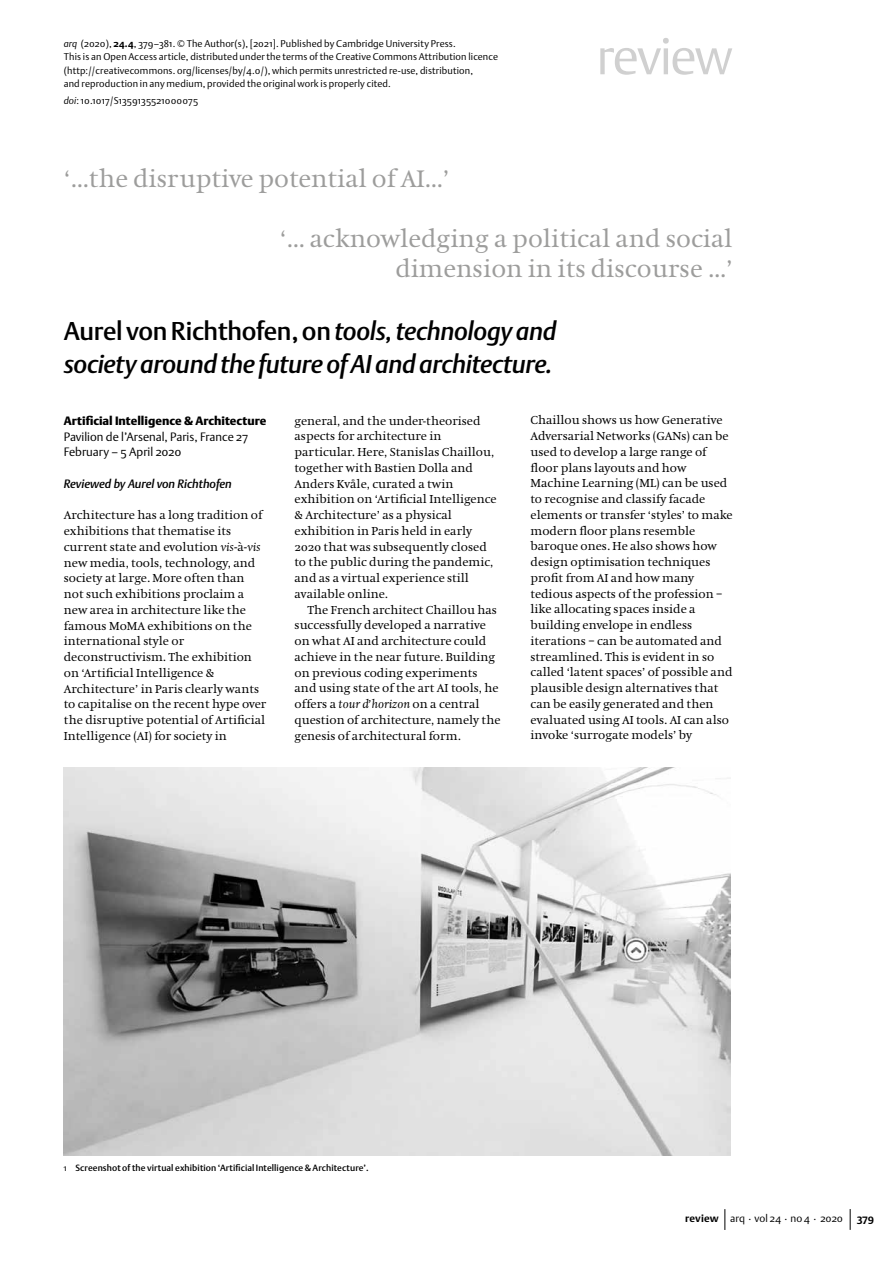
<style>
.page{position:relative;width:893px;height:1263px;background:#fff}
.page>*{position:absolute;margin:0;border:0;box-sizing:border-box;transform-origin:0 0}
.t1{font:51px "DTL Argo ST Light";letter-spacing:-.03em;color:#d0d0d0}
.t2{font:italic 25.5px/33px "DTL Argo ST Medium";letter-spacing:-.01em;color:#000}
.t3{font:24.75px/30px "Hollander";color:#9d9d9c;text-align:right}
.t4{font:12px/15.8px "Hollander";color:#000}
.t5{font:12px/15.8px "DTL Argo ST Light";color:#000}
.t6{font:12px "DTL Argo ST Black";color:#000}
.t7{font:italic 12px "DTL Argo ST Medium";letter-spacing:-.005em;color:#000}
.t8{font:10.5px "DTL Argo ST Light";color:#000}
.t9{font:700 10.5px "DTL Argo ST";color:#000}
.t10{font:9.75px/13.5px "DTL Argo ST Light";letter-spacing:.015em;color:#000}
.t11{font:9px "DTL Argo ST Medium";letter-spacing:.01em;color:#000}
.s1{font-family:"DTL Argo T Light";font-style:italic}
.s2{font-family:"DTL Argo ST";font-weight:700}
.s3{font-style:normal}
.s4{font-style:italic}
.s5{font-family:"Hollander SC"}
.s6{font-family:"DTL Argo ST Light"}
</style>
<div class="page">
<svg style="left:725px;top:1209px;width:1px;height:21px"></svg>
<svg style="left:850px;top:1209px;width:1px;height:21px"></svg>
<img style="left:64px;top:767px;width:666px;height:388px">
<p class="t10" style="left:64px;top:37px;width:436px"><span class="s1">arq</span> (2020), <span class="s2">24.4</span>, 379–381. © The Author(s), [2021]. Published by Cambridge University Press.<br>This is an Open Access article, distributed under the terms of the Creative Commons Attribution licence (http://creativecommons. org/licenses/by/4.0/), which permits unrestricted re-use, distribution,<br>and reproduction in any medium, provided the original work is properly cited.</p>
<p class="t10" style="left:64px;top:94px;width:136px"><span class="s1">doi</span>: 10.1017/S1359135521000075</p>
<h1 class="t1" style="left:596px;top:26px;width:138px">review</h1>
<h3 class="t3" style="left:64px;top:164px;width:387px">‘…the disruptive potential of AI…’</h3>
<h3 class="t3" style="left:280px;top:224px;width:454px">‘… acknowledging a political and social dimension in its discourse …’</h3>
<h2 class="t2" style="left:64px;top:314px;width:494px"><span class="s3">Aurel von Richthofen, on</span> tools, technology and society around the future of AI and architecture.</h2>
<p class="t6" style="left:64px;top:414px;width:204px">Artificial Intelligence &amp; Architecture</p>
<p class="t5" style="left:64px;top:428px;width:186px">Pavilion de l’Arsenal, Paris, France 27<br>February – 5 April 2020</p>
<p class="t7" style="left:64px;top:477px;width:169px">Reviewed by Aurel von Richthofen</p>
<p class="t4" style="left:64px;top:508px;width:204px">Architecture has a long tradition of exhibitions that thematise its current state and evolution <span class="s4">vis-</span>à<span class="s4">-vis </span>new media, tools, technology, and society at large. More often than not such exhibitions proclaim a new area in architecture like the famous MoMA exhibitions on the international style or deconstructivism. The exhibition on ‘Artificial Intelligence &amp; Architecture’ in Paris clearly wants to capitalise on the recent hype over the disruptive potential of Artificial Intelligence (AI) for society in</p>
<p class="t4" style="left:295px;top:413px;width:204px">general, and the under-theorised aspects for architecture in particular. Here, Stanislas Chaillou, together with Bastien Dolla and<br>Anders Kvåle, curated a twin exhibition on ‘Artificial Intelligence &amp; Architecture’ as a physical exhibition in Paris held in early<br><span class="s5">2020</span> that was subsequently closed to the public during the pandemic, and as a virtual experience still available online.</p>
<p class="t4" style="left:295px;top:602px;width:208px;text-indent:13px">The French architect Chaillou has successfully developed a narrative on what AI and architecture could achieve in the near future. Building on previous coding experiments and using state of the art AI tools, he offers a <span class="s4">tour d’horizon</span> on a central question of architecture, namely the genesis of architectural form.</p>
<p class="t4" style="left:531px;top:413px;width:204px">Chaillou shows us how Generative<br>Adversarial Networks (GANs) can be used to develop a large range of floor plans layouts and how<br>Machine Learning (ML) can be used to recognise and classify facade elements or transfer ‘styles’ to make modern floor plans resemble baroque ones. He also shows how design optimisation techniques profit from AI and how many tedious aspects of the profession – like allocating spaces inside a building envelope in endless iterations – can be automated and streamlined. This is evident in so called ‘latent spaces’ of possible and plausible design alternatives that can be easily generated and then evaluated using AI tools. AI can also invoke ‘surrogate models’ by</p>
<p class="t11" style="left:64px;top:1162px;width:306px"><span class="s6">1</span> Screenshot of the virtual exhibition ‘Artificial Intelligence &amp; Architecture’.</p>
<p class="t8" style="left:685px;top:1212px;width:160px"><span class="s2">review</span> arq . vol 24 . no 4 . 2020</p>
<p class="t9" style="left:857px;top:1212px;width:18px">379</p>
</div>
